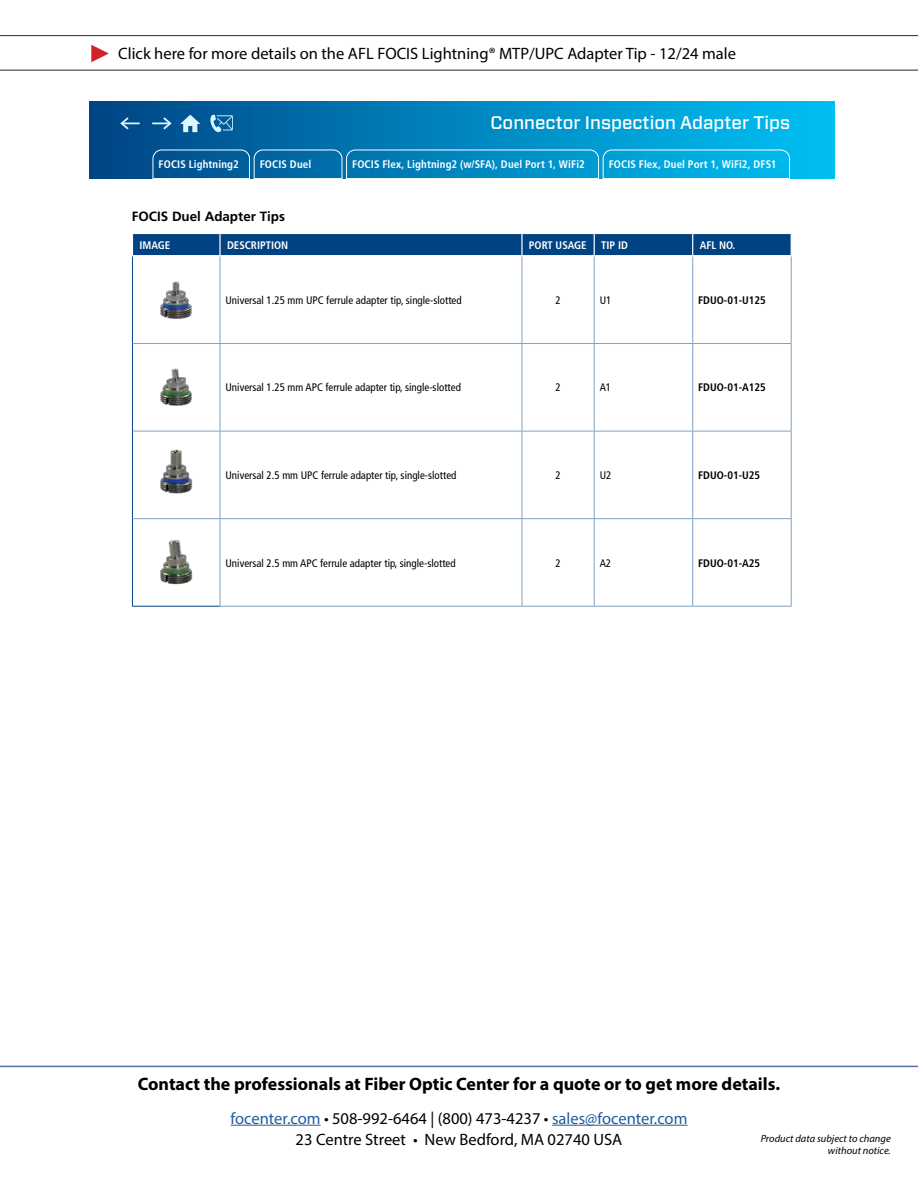
<style>
.page{position:relative;width:918px;height:1188px;background:#fff}
.page>*{position:absolute;margin:0;border:0;box-sizing:border-box;transform-origin:0 0}
.t1{font:500 18.3px "Forza";color:#fff}
.t2{font:700 18px "Myriad Pro";color:#000}
.t3{font:16.5px "Myriad Pro";color:#000}
.t4{font:16.5px "Myriad Pro";color:#215e9e}
.t5{font:700 13.35px "Frutiger LT Std";color:#000}
.t6{font:condensed 10.95px "Frutiger LT Std";color:#000}
.t7{font:700 condensed 10.95px "Frutiger LT Std";letter-spacing:.01em;color:#fff}
.t8{font:700 condensed 10.95px "Frutiger LT Std";color:#000}
.t9{font:italic 10.5px/12.6px "Myriad Pro";color:#000;text-align:right}
.s1{color:#000}
</style>
<div class="page">
<hr style="left:231px;top:1125px;width:90px;height:1px;background:#215e9e">
<hr style="left:552px;top:1125px;width:135px;height:1px;background:#215e9e">
<hr style="left:0;top:1066px;width:918px;height:1px;background:#4f70a8">
<hr style="left:0;top:70px;width:918px;height:1px;background:#262626">
<svg style="left:91px;top:45px;width:18px;height:17px"></svg>
<hr style="left:0;top:35px;width:918px;height:1px;background:#262626">
<div style="left:90px;top:102px;width:744px;height:77px;background:linear-gradient(to right,#014786,#00c2f5)"></div>
<hr style="left:132px;top:256px;width:1px;height:88px;background:#004282">
<hr style="left:132px;top:344px;width:1px;height:87px;background:#004282">
<hr style="left:132px;top:431px;width:1px;height:88px;background:#004282">
<hr style="left:132px;top:519px;width:1px;height:87px;background:#004282">
<hr style="left:132px;top:606px;width:88px;height:1px;background:#004282">
<hr style="left:522px;top:256px;width:1px;height:87px;background:#80a0c1">
<hr style="left:791px;top:256px;width:1px;height:87px;background:#80a0c1">
<hr style="left:133px;top:343px;width:87px;height:1px;background:#80a0c1">
<hr style="left:220px;top:343px;width:302px;height:1px;background:#80a0c1">
<hr style="left:522px;top:343px;width:72px;height:1px;background:#80a0c1">
<hr style="left:522px;top:344px;width:1px;height:87px;background:#80a0c1">
<hr style="left:594px;top:343px;width:99px;height:1px;background:#80a0c1">
<hr style="left:693px;top:343px;width:99px;height:1px;background:#80a0c1">
<hr style="left:791px;top:344px;width:1px;height:87px;background:#80a0c1">
<hr style="left:133px;top:431px;width:87px;height:1px;background:#80a0c1">
<hr style="left:220px;top:431px;width:302px;height:1px;background:#80a0c1">
<hr style="left:522px;top:431px;width:72px;height:1px;background:#80a0c1">
<hr style="left:522px;top:431px;width:1px;height:87px;background:#80a0c1">
<hr style="left:594px;top:431px;width:99px;height:1px;background:#80a0c1">
<hr style="left:693px;top:431px;width:99px;height:1px;background:#80a0c1">
<hr style="left:791px;top:431px;width:1px;height:87px;background:#80a0c1">
<hr style="left:133px;top:518px;width:87px;height:1px;background:#80a0c1">
<hr style="left:220px;top:518px;width:302px;height:1px;background:#80a0c1">
<hr style="left:522px;top:518px;width:72px;height:1px;background:#80a0c1">
<hr style="left:522px;top:519px;width:1px;height:87px;background:#80a0c1">
<hr style="left:594px;top:518px;width:99px;height:1px;background:#80a0c1">
<hr style="left:693px;top:518px;width:99px;height:1px;background:#80a0c1">
<hr style="left:791px;top:519px;width:1px;height:87px;background:#80a0c1">
<hr style="left:220px;top:606px;width:302px;height:1px;background:#80a0c1">
<hr style="left:522px;top:606px;width:72px;height:1px;background:#80a0c1">
<hr style="left:594px;top:606px;width:99px;height:1px;background:#80a0c1">
<hr style="left:693px;top:606px;width:99px;height:1px;background:#80a0c1">
<hr style="left:220px;top:256px;width:1px;height:87px;background:#80a0c1">
<hr style="left:594px;top:256px;width:1px;height:87px;background:#80a0c1">
<hr style="left:692px;top:256px;width:1px;height:87px;background:#80a0c1">
<hr style="left:220px;top:344px;width:1px;height:87px;background:#80a0c1">
<hr style="left:594px;top:344px;width:1px;height:87px;background:#80a0c1">
<hr style="left:692px;top:344px;width:1px;height:87px;background:#80a0c1">
<hr style="left:220px;top:431px;width:1px;height:87px;background:#80a0c1">
<hr style="left:594px;top:431px;width:1px;height:87px;background:#80a0c1">
<hr style="left:692px;top:431px;width:1px;height:87px;background:#80a0c1">
<hr style="left:220px;top:519px;width:1px;height:87px;background:#80a0c1">
<hr style="left:594px;top:519px;width:1px;height:87px;background:#80a0c1">
<hr style="left:692px;top:519px;width:1px;height:87px;background:#80a0c1">
<svg style="left:132px;top:233px;width:660px;height:22px;background:#104d89"></svg>
<img style="left:160px;top:281px;width:32px;height:38px">
<img style="left:160px;top:368px;width:32px;height:38px">
<img style="left:160px;top:449px;width:33px;height:45px">
<img style="left:160px;top:539px;width:33px;height:46px">
<svg style="left:210px;top:115px;width:23px;height:17px"></svg>
<svg style="left:152px;top:116px;width:20px;height:15px"></svg>
<svg style="left:180px;top:115px;width:20px;height:17px"></svg>
<svg style="left:119px;top:116px;width:21px;height:15px"></svg>
<svg style="left:153px;top:150px;width:637px;height:29px;background:#0f8dc2"></svg>
<p class="t3" style="left:118px;top:43px;width:619px">Click here for more details on the AFL FOCIS Lightning® MTP/UPC Adapter Tip - 12/24 male</p>
<h1 class="t1" style="left:491px;top:110px;width:301px">Connector Inspection Adapter Tips</h1>
<p class="t7" style="left:159px;top:158px;width:82px">FOCIS Lightning2</p>
<p class="t7" style="left:260px;top:158px;width:53px">FOCIS Duel</p>
<p class="t7" style="left:352px;top:158px;width:234px">FOCIS Flex, Lightning2 (w/SFA), Duel Port 1, WiFi2</p>
<p class="t7" style="left:609px;top:158px;width:169px">FOCIS Flex, Duel Port 1, WiFi2, DFS1</p>
<p class="t5" style="left:132px;top:209px;width:155px">FOCIS Duel Adapter Tips</p>
<p class="t7" style="left:139px;top:238px;width:32px">IMAGE</p>
<p class="t7" style="left:227px;top:238px;width:63px">DESCRIPTION</p>
<p class="t7" style="left:529px;top:238px;width:59px">PORT USAGE</p>
<p class="t7" style="left:601px;top:238px;width:28px">TIP ID</p>
<p class="t7" style="left:700px;top:238px;width:37px">AFL NO.</p>
<p class="t6" style="left:225px;top:294px;width:238px">Universal 1.25 mm UPC ferrule adapter tip, single-slotted</p>
<p class="t6" style="left:555px;top:294px;width:7px">2</p>
<p class="t6" style="left:600px;top:294px;width:13px">U1</p>
<p class="t8" style="left:698px;top:294px;width:69px">FDUO-01-U125</p>
<p class="t6" style="left:225px;top:381px;width:237px">Universal 1.25 mm APC ferrule adapter tip, single-slotted</p>
<p class="t6" style="left:555px;top:381px;width:7px">2</p>
<p class="t6" style="left:600px;top:381px;width:13px">A1</p>
<p class="t8" style="left:698px;top:381px;width:69px">FDUO-01-A125</p>
<p class="t6" style="left:225px;top:469px;width:233px">Universal 2.5 mm UPC ferrule adapter tip, single-slotted</p>
<p class="t6" style="left:555px;top:469px;width:7px">2</p>
<p class="t6" style="left:600px;top:469px;width:13px">U2</p>
<p class="t8" style="left:698px;top:469px;width:64px">FDUO-01-U25</p>
<p class="t6" style="left:225px;top:556px;width:232px">Universal 2.5 mm APC ferrule adapter tip, single-slotted</p>
<p class="t6" style="left:555px;top:556px;width:7px">2</p>
<p class="t6" style="left:600px;top:556px;width:13px">A2</p>
<p class="t8" style="left:698px;top:556px;width:64px">FDUO-01-A25</p>
<p class="t2" style="left:138px;top:1072px;width:644px">Contact the professionals at Fiber Optic Center for a quote or to get more details.</p>
<p class="t4" style="left:231px;top:1108px;width:458px">focenter.com <span class="s1">• 508-992-6464 | (800) 473-4237 •</span> sales@focenter.com</p>
<p class="t3" style="left:296px;top:1129px;width:328px">23 Centre Street • New Bedford, MA 02740 USA</p>
<p class="t9" style="left:761px;top:1132px;width:132px">Product data subject to change without notice.</p>
</div>
